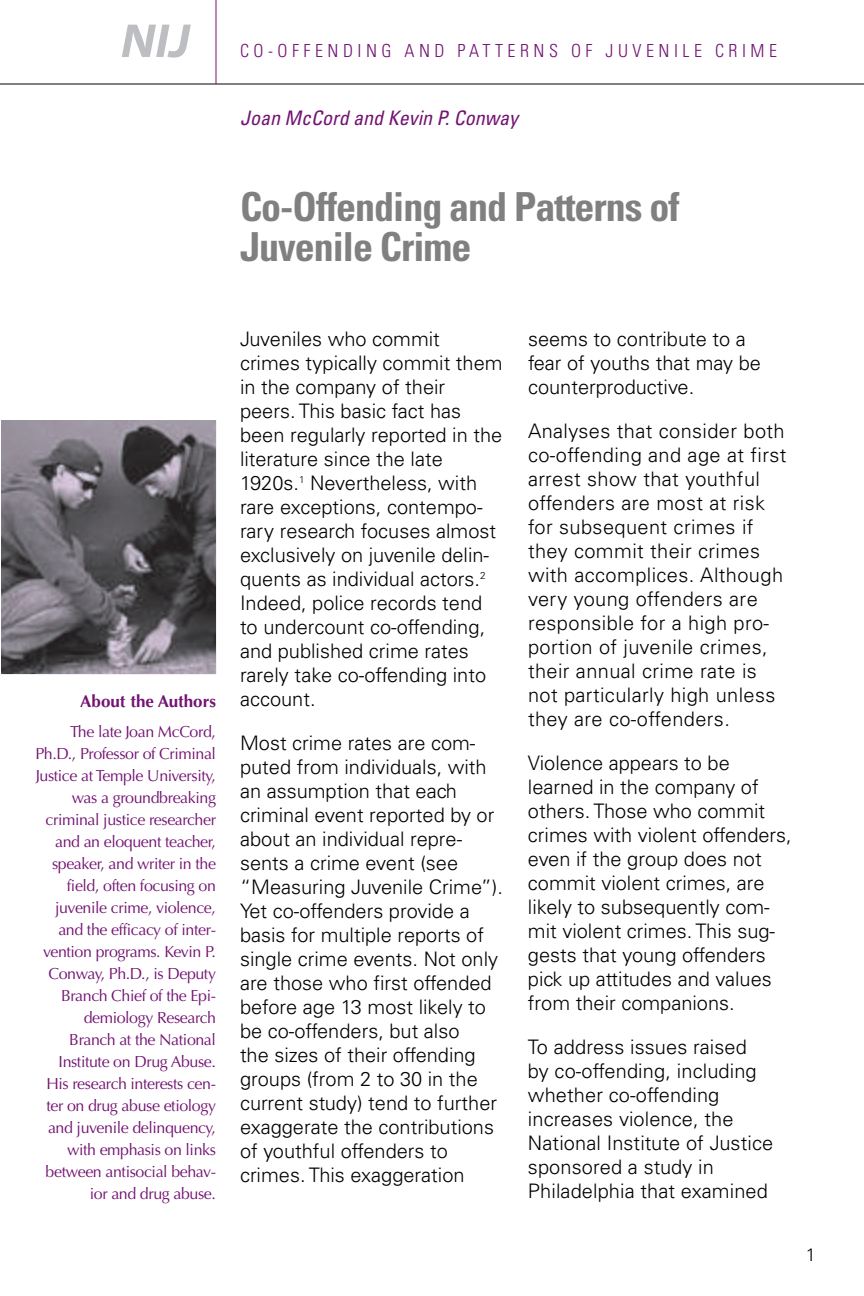
<style>
.page{position:relative;width:864px;height:1296px;background:#fff}
.page>*{position:absolute;margin:0;border:0;box-sizing:border-box;transform-origin:0 0}
.t1{font:700 condensed 40px "Univers";letter-spacing:-.025em;color:#808080}
.t2{font:300 20px/24px "Univers";color:#000}
.t3{font:300 20px/24px "Univers";letter-spacing:.02em;color:#000}
.t4{font:italic condensed 20px "Univers";color:#731372}
.t5{font:300 condensed 18px "Univers";letter-spacing:.25em;color:#731372}
.t6{font:300 18px "Univers";color:#000}
.t7{font:700 17px "Optima";color:#731372}
.t8{font:16px/22px "Optima";letter-spacing:-.025em;color:#731372;text-align:right}
</style>
<div class="page">
<hr style="left:215px;top:0;width:1px;height:84px;background:#731372">
<hr style="left:0;top:84px;width:864px;height:1px;background:#000">
<svg style="left:122px;top:25px;width:69px;height:33px"></svg>
<img style="left:2px;top:420px;width:214px;height:254px">
<p class="t5" style="left:240px;top:44px;width:538px">CO-OFFENDING AND PATTERNS OF JUVENILE CRIME</p>
<p class="t4" style="left:240px;top:110px;width:280px">Joan McCord and Kevin P. Conway</p>
<h1 class="t1" style="left:240px;top:192px;width:441px">Co-Offending and Patterns of</h1>
<h1 class="t1" style="left:240px;top:232px;width:233px">Juvenile Crime</h1>
<h2 class="t7" style="left:80px;top:694px;width:137px">About the Authors</h2>
<p class="t8" style="left:35px;top:722px;width:182px">The late Joan McCord,<br>Ph.D., Professor of Criminal<br>Justice at Temple University, was a groundbreaking criminal justice researcher and an eloquent teacher, speaker, and writer in the field, often focusing on juvenile crime, violence, and the efficacy of inter&shy;vention programs. Kevin P.<br>Conway, Ph.D., is Deputy<br>Branch Chief of the Epi&shy;demiology Research<br>Branch at the National<br>Institute on Drug Abuse.<br>His research interests cen&shy;ter on drug abuse etiology and juvenile delinquency, with emphasis on links between antisocial behav&shy;ior and drug abuse.</p>
<p class="t2" style="left:240px;top:329px;width:264px">Juveniles who commit crimes typically commit them in the company of their peers. This basic fact has been regularly reported in the literature since the late<br>1920s.<sup>1</sup> Nevertheless, with rare exceptions, contempo&shy;rary research focuses almost exclusively on juvenile delin&shy;quents as individual actors.<sup>2<br></sup>Indeed, police records tend to undercount co-offending, and published crime rates rarely take co-offending into account.</p>
<p class="t2" style="left:240px;top:733px;width:264px">Most crime rates are com&shy;puted from individuals, with an assumption that each criminal event reported by or about an individual repre&shy;sents a crime event (see “Measuring Juvenile Crime”).<br>Yet co-offenders provide a basis for multiple reports of single crime events. Not only are those who first offended before age 13 most likely to be co-offenders, but also<br>the sizes of their offending groups (from 2 to 30 in the current study) tend to further exaggerate the contributions of youthful offenders to crimes. This exaggeration</p>
<p class="t2" style="left:528px;top:329px;width:234px">seems to contribute to a fear of youths that may be counterproductive.</p>
<p class="t3" style="left:528px;top:421px;width:260px">Analyses that consider both co-offending and age at first arrest show that youthful offenders are most at risk for subsequent crimes if they commit their crimes with accomplices. Although very young offenders are responsible for a high pro&shy;portion of juvenile crimes, their annual crime rate is not particularly high unless they are co-offenders.</p>
<p class="t2" style="left:528px;top:753px;width:265px">Violence appears to be learned in the company of others. Those who commit crimes with violent offenders, even if the group does not commit violent crimes, are likely to subsequently com&shy;mit violent crimes. This sug&shy;gests that young offenders pick up attitudes and values from their companions.</p>
<p class="t2" style="left:528px;top:1037px;width:247px">To address issues raised<br>by co-offending, including whether co-offending increases violence, the<br>National Institute of Justice sponsored a study in<br>Philadelphia that examined</p>
<p class="t6" style="left:806px;top:1248px;width:12px">1</p>
</div>
